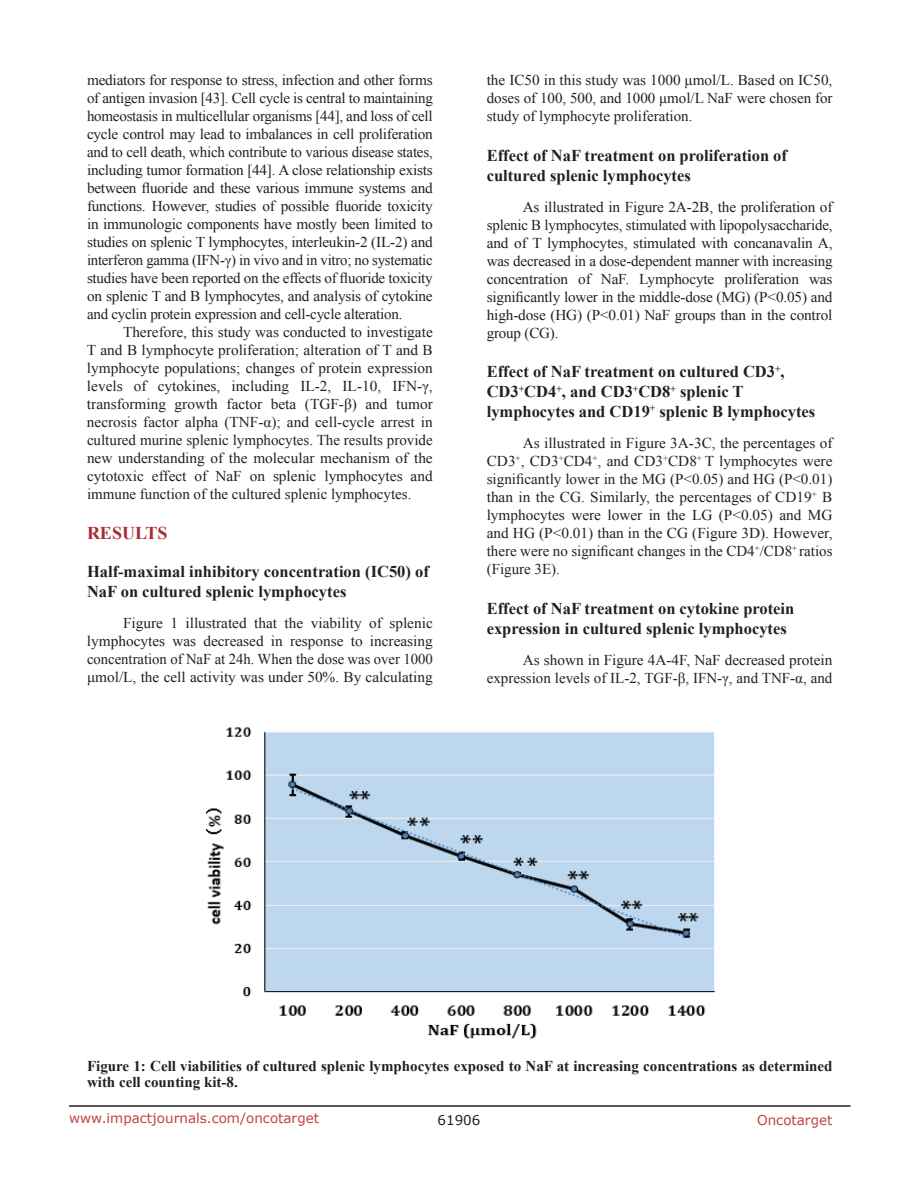
<style>
.page{position:relative;width:918px;height:1188px;background:#fff}
.page>*{position:absolute;margin:0;border:0;box-sizing:border-box;transform-origin:0 0}
.t1{font:700 18px "Times New Roman";color:#ac2b31}
.t2{font:700 16.5px/19.8px "Times New Roman";color:#231f20}
.t3{font:15px/18px "Times New Roman";color:#231f20;text-align:justify}
.t4{font:700 15px/16.2px "Times New Roman";color:#231f20}
.t5{font:13.5px "Verdana";color:#c24141}
.t6{font:13.5px "Verdana";color:#231f20}
</style>
<div class="page">
<hr style="left:69px;top:1105px;width:781px;height:2px;background:#231f20">
<img style="left:206px;top:727px;width:510px;height:312px">
<p class="t3" style="left:87px;top:71px;width:347px">mediators for response to stress, infection and other forms of antigen invasion [43]. Cell cycle is central to maintaining homeostasis in multicellular organisms [44], and loss of cell cycle control may lead to imbalances in cell proliferation and to cell death, which contribute to various disease states, including tumor formation [44]. A close relationship exists between fluoride and these various immune systems and functions. However, studies of possible fluoride toxicity in immunologic components have mostly been limited to studies on splenic T lymphocytes, interleukin-2 (IL-2) and interferon gamma (IFN-γ) in vivo and in vitro; no systematic studies have been reported on the effects of fluoride toxicity on splenic T and B lymphocytes, and analysis of cytokine and cyclin protein expression and cell-cycle alteration.</p>
<p class="t3" style="left:87px;top:323px;width:347px;text-indent:36px">Therefore, this study was conducted to investigate T and B lymphocyte proliferation; alteration of T and B lymphocyte populations; changes of protein expression levels of cytokines, including IL-2, IL-10, IFN-γ, transforming growth factor beta (TGF-β) and tumor necrosis factor alpha (TNF-α); and cell-cycle arrest in cultured murine splenic lymphocytes. The results provide new understanding of the molecular mechanism of the cytotoxic effect of NaF on splenic lymphocytes and immune function of the cultured splenic lymphocytes.</p>
<p class="t1" style="left:87px;top:521px;width:82px">RESULTS</p>
<p class="t2" style="left:87px;top:561px;width:343px">Half-maximal inhibitory concentration (IC50) of<br>NaF on cultured splenic lymphocytes</p>
<p class="t3" style="left:87px;top:614px;width:347px;text-indent:36px">Figure 1 illustrated that the viability of splenic lymphocytes was decreased in response to increasing concentration of NaF at 24h. When the dose was over 1000 μmol/L, the cell activity was under 50%. By calculating</p>
<p class="t3" style="left:487px;top:71px;width:347px">the IC50 in this study was 1000 μmol/L. Based on IC50, doses of 100, 500, and 1000 μmol/L NaF were chosen for study of lymphocyte proliferation.</p>
<p class="t2" style="left:487px;top:145px;width:302px">Effect of NaF treatment on proliferation of cultured splenic lymphocytes</p>
<p class="t3" style="left:487px;top:198px;width:347px;text-indent:36px">As illustrated in Figure 2A-2B, the proliferation of splenic B lymphocytes, stimulated with lipopolysaccharide, and of T lymphocytes, stimulated with concanavalin A, was decreased in a dose-dependent manner with increasing concentration of NaF. Lymphocyte proliferation was significantly lower in the middle-dose (MG) (P&lt;0.05) and high-dose (HG) (P&lt;0.01) NaF groups than in the control group (CG).</p>
<p class="t2" style="left:487px;top:361px;width:330px">Effect of NaF treatment on cultured CD3<sup>+</sup>,<br>CD3<sup>+</sup>CD4<sup>+</sup>, and CD3<sup>+</sup>CD8<sup>+</sup> splenic T lymphocytes and CD19<sup>+</sup> splenic B lymphocytes</p>
<p class="t3" style="left:487px;top:434px;width:347px;text-indent:36px">As illustrated in Figure 3A-3C, the percentages of CD3<sup>+</sup>, CD3<sup>+</sup>CD4<sup>+</sup>, and CD3<sup>+</sup>CD8<sup>+</sup> T lymphocytes were significantly lower in the MG (P&lt;0.05) and HG (P&lt;0.01) than in the CG. Similarly, the percentages of CD19<sup>+</sup> B lymphocytes were lower in the LG (P&lt;0.05) and MG and HG (P&lt;0.01) than in the CG (Figure 3D). However, there were no significant changes in the CD4<sup>+</sup>/CD8<sup>+</sup> ratios (Figure 3E).</p>
<p class="t2" style="left:487px;top:598px;width:309px">Effect of NaF treatment on cytokine protein expression in cultured splenic lymphocytes</p>
<p class="t3" style="left:487px;top:651px;width:347px;text-align:right">As shown in Figure 4A-4F, NaF decreased protein expression levels of IL-2, TGF-β, IFN-γ, and TNF-α, and</p>
<p class="t4" style="left:87px;top:1057px;width:747px">Figure 1: Cell viabilities of cultured splenic lymphocytes exposed to NaF at increasing concentrations as determined with cell counting kit-8.</p>
<p class="t5" style="left:69px;top:1109px;width:252px">www.impactjournals.com/oncotarget</p>
<p class="t6" style="left:438px;top:1111px;width:44px">61906</p>
<p class="t5" style="left:757px;top:1111px;width:77px">Oncotarget</p>
</div>
